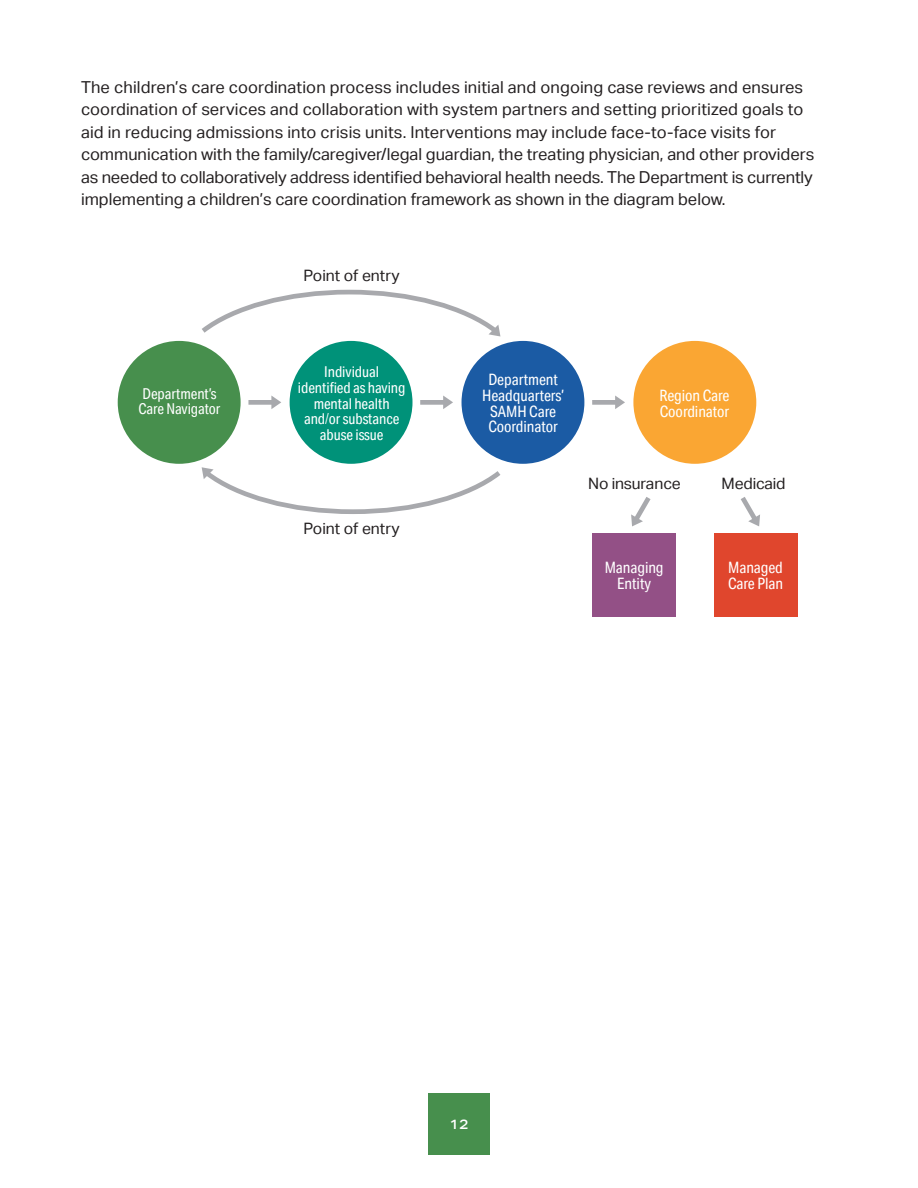
<style>
.page{position:relative;width:918px;height:1188px;background:#fff}
.page>*{position:absolute;margin:0;border:0;box-sizing:border-box;transform-origin:0 0}
.t1{font:16.5px/22.5px "Aktiv Grotesk";color:#231f20}
.t2{font:15.75px/15.8px "Aktiv Grotesk Cd";letter-spacing:-.005em;color:#fff;text-align:center}
.t3{font:15.75px "Aktiv Grotesk";color:#231f20}
.t4{font:15px/15.8px "Aktiv Grotesk Cd";letter-spacing:-.005em;color:#fff}
.t5{font:500 13.5px "Aktiv Grotesk Ex";color:#fff}
.s1{font-weight:300}
</style>
<div class="page">
<div style="left:428px;top:1094px;width:62px;height:61px;background:#478f4d"></div>
<div style="left:118px;top:341px;width:123px;height:123px;background:#478f4d;border-radius:50%"></div>
<div style="left:290px;top:341px;width:123px;height:123px;background:#009279;border-radius:50%"></div>
<div style="left:462px;top:341px;width:122px;height:123px;background:#1b5ba4;border-radius:50%"></div>
<div style="left:633px;top:341px;width:123px;height:123px;background:#faa633;border-radius:50%"></div>
<div style="left:592px;top:533px;width:83px;height:84px;background:#935086"></div>
<div style="left:714px;top:533px;width:84px;height:84px;background:#e0462d"></div>
<div style="left:248px;top:400px;width:25px;height:5px;background:#a8a9ad"></div>
<svg style="left:271px;top:396px;width:10px;height:13px"></svg>
<div style="left:420px;top:400px;width:25px;height:5px;background:#a8a9ad"></div>
<svg style="left:443px;top:396px;width:10px;height:13px"></svg>
<div style="left:592px;top:400px;width:25px;height:5px;background:#a8a9ad"></div>
<svg style="left:615px;top:396px;width:10px;height:13px"></svg>
<svg style="left:631px;top:497px;width:20px;height:29px"></svg>
<svg style="left:740px;top:497px;width:20px;height:29px"></svg>
<svg style="left:201px;top:467px;width:300px;height:47px"></svg>
<svg style="left:202px;top:289px;width:299px;height:48px"></svg>
<p class="t1" style="left:81px;top:76px;width:735px">The children’s care coordination process includes initial and ongoing case reviews and ensures coordination of services and collaboration with system partners and setting prioritized goals to aid in reducing admissions into crisis units. Interventions may include face-to-face visits for communication with the family/caregiver/legal guardian, the treating physician, and other providers as needed to collaboratively address identified behavioral health needs. The Department is currently implementing a children’s care coordination framework as shown in the diagram below.</p>
<p class="t4" style="left:139px;top:385px;width:83px">Department’s<br>Care Navigator</p>
<p class="t3" style="left:304px;top:267px;width:98px">Point of entry</p>
<p class="t4" style="left:298px;top:364px;width:109px;text-align:center">Individual identified as having mental health and<span class="s1">/</span>or substance abuse issue</p>
<p class="t2" style="left:482px;top:372px;width:83px">Department<br>Headquarters’<br>SAMH Care<br>Coordinator</p>
<p class="t3" style="left:304px;top:519px;width:98px">Point of entry</p>
<p class="t2" style="left:660px;top:387px;width:71px;text-align:left">Region Care<br>Coordinator</p>
<p class="t3" style="left:588px;top:475px;width:94px">No insurance</p>
<p class="t3" style="left:722px;top:475px;width:66px">Medicaid</p>
<p class="t2" style="left:605px;top:559px;width:60px">Managing<br>Entity</p>
<p class="t2" style="left:728px;top:559px;width:56px;text-align:left">Managed<br>Care Plan</p>
<p class="t5" style="left:450px;top:1116px;width:20px">12</p>
</div>
